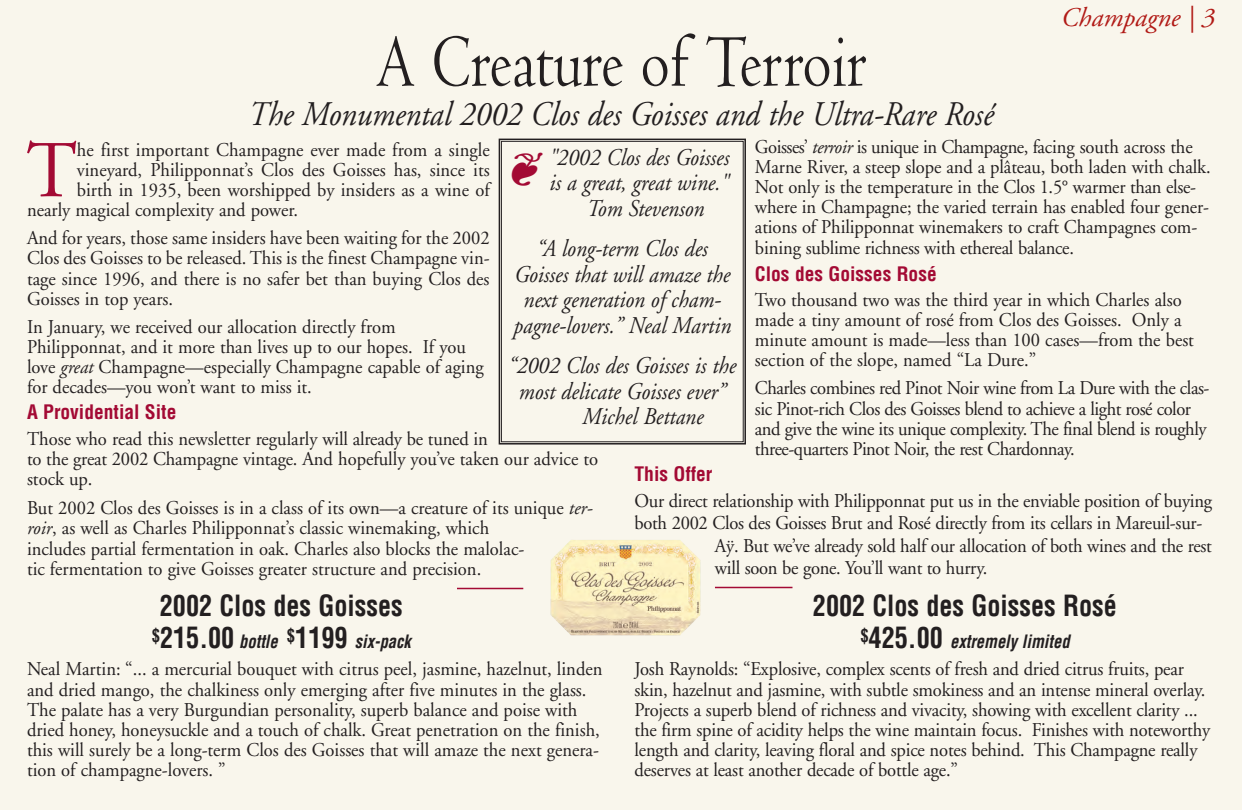
<style>
.page{position:relative;width:1242px;height:810px;background:#f9f6ec}
.page>*{position:absolute;margin:0;border:0;box-sizing:border-box;transform-origin:0 0}
.t1{font:80.55px "Adobe Garamond";color:#a30a34;scale:.95 1}
.t2{font:78px "Centaur";color:#231f20;scale:.8 1}
.t3{font:italic 45px "Monotype Sorts";color:#a30a34}
.t4{font:italic 34.5px "Adobe Garamond";color:#231f20;scale:.9 1}
.t5{font:700 condensed 28.5px "Helvetica";color:#231f20;scale:.92 1}
.t6{font:italic 27px "Adobe Garamond";color:#b11a16}
.t7{font:italic 24px/25.5px "Adobe Garamond";color:#231f20;text-align:center;scale:.9 1}
.t8{font:19.5px/20.2px "Adobe Garamond";letter-spacing:-.005em;color:#231f20;scale:.95 1}
.t9{font:19.5px/20.2px "Adobe Garamond";letter-spacing:-.025em;color:#231f20;scale:.95 1}
.t10{font:700 condensed 19.5px "Helvetica";color:#a30a34}
.t11{font:italic 700 condensed 18px "Helvetica";color:#231f20;scale:.92 1}
.s1{font-style:italic}
.s2{font-style:normal;font-size:28.5px}
</style>
<div class="page">
<img style="left:550px;top:540px;width:150px;height:95px">
<div style="left:499px;top:139px;width:247px;height:306px;border:2px solid #231f20"></div>
<div style="left:501px;top:141px;width:242px;height:301px;border:1px solid #231f20"></div>
<hr style="left:457px;top:588px;width:66px;height:1px;background:#a30a34">
<hr style="left:715px;top:587px;width:77px;height:1px;background:#a30a34">
<h2 class="t2" style="left:376px;top:19px;width:615px">A Creature of Terroir</h2>
<h3 class="t4" style="left:248px;top:100px;width:830px">The Monumental 2002 Clos des Goisses and the Ultra-Rare Rosé</h3>
<h3 class="t6" style="left:1061px;top:7px;width:155px">Champagne | 3</h3>
<p class="t8" style="left:755px;top:138px;width:481px">Goisses’ <span class="s1">terroir</span> is unique in Champagne, facing south across the Marne River, a steep slope and a plâteau, both laden with chalk.<br>Not only is the temperature in the Clos 1.5° warmer than else&shy;where in Champagne; the varied terrain has enabled four gener&shy;ations of Philipponnat winemakers to craft Champagnes com&shy;bining sublime richness with ethereal balance.</p>
<p class="t10" style="left:755px;top:262px;width:183px">Clos des Goisses Rosé</p>
<p class="t8" style="left:755px;top:291px;width:464px">Two thousand two was the third year in which Charles also made a tiny amount of rosé from Clos des Goisses. Only a minute amount is made—less than 100 cases—from the best section of the slope, named “La Dure.”</p>
<p class="t9" style="left:755px;top:380px;width:480px">Charles combines red Pinot Noir wine from La Dure with the clas&shy;sic Pinot-rich Clos des Goisses blend to achieve a light rosé color and give the wine its unique complexity. The final blend is roughly three-quarters Pinot Noir, the rest Chardonnay.</p>
<h1 class="t1" style="left:27px;top:139px;width:55px">T</h1>
<p class="t8" style="left:77px;top:141px;width:436px">he first important Champagne ever made from a single</p>
<p class="t7" style="left:549px;top:147px;width:202px">"2002 Clos des Goisses is a great, great wine."<br>Tom Stevenson</p>
<p class="t7" style="left:513px;top:238px;width:243px">“A long-term Clos des<br>Goisses that will amaze the next generation of cham&shy;pagne-lovers.” Neal Martin</p>
<p class="t7" style="left:508px;top:355px;width:255px">“2002 Clos des Goisses is the</p>
<p class="t7" style="left:519px;top:381px;width:231px">most delicate Goisses ever”</p>
<p class="t7" style="left:583px;top:406px;width:136px">Michel Bettane</p>
<h3 class="t3" style="left:505px;top:149px;width:43px">¦</h3>
<p class="t8" style="left:77px;top:161px;width:436px">vineyard, Philipponnat’s Clos des Goisses has, since its</p>
<p class="t8" style="left:77px;top:182px;width:436px">birth in 1935, been worshipped by insiders as a wine of</p>
<p class="t8" style="left:27px;top:202px;width:287px">nearly magical complexity and power.</p>
<p class="t8" style="left:27px;top:230px;width:489px;text-align:justify">And for years, those same insiders have been waiting for the 2002<br>Clos des Goisses to be released. This is the finest Champagne vin&shy;tage since 1996, and there is no safer bet than buying Clos des Goisses in top years.</p>
<p class="t8" style="left:27px;top:318px;width:482px">In January, we received our allocation directly from Philipponnat, and it more than lives up to our hopes. If you love <span class="s1">great</span> Champagne—especially Champagne capable of aging for decades—you won’t want to miss it.</p>
<p class="t10" style="left:27px;top:400px;width:151px">A Providential Site</p>
<p class="t8" style="left:27px;top:430px;width:603px">Those who read this newsletter regularly will already be tuned in<br>to the great 2002 Champagne vintage. And hopefully you’ve taken our advice to stock up.</p>
<p class="t8" style="left:27px;top:500px;width:596px">But 2002 Clos des Goisses is in a class of its own—a creature of its unique <span class="s1">ter&shy;roir</span>, as well as Charles Philipponnat’s classic winemaking, which<br>includes partial fermentation in oak. Charles also blocks the malolac-<br>tic fermentation to give Goisses greater structure and precision.</p>
<p class="t10" style="left:635px;top:462px;width:79px">This Offer</p>
<p class="t8" style="left:635px;top:493px;width:609px">Our direct relationship with Philipponnat put us in the enviable position of buying</p>
<p class="t8" style="left:635px;top:515px;width:599px">both 2002 Clos des Goisses Brut and Rosé directly from its cellars in Mareuil-sur-</p>
<p class="t8" style="left:715px;top:537px;width:525px">Aÿ. But we’ve already sold half our allocation of both wines and the rest</p>
<p class="t8" style="left:715px;top:559px;width:288px">will soon be gone. You’ll want to hurry.</p>
<h3 class="t5" style="left:160px;top:588px;width:266px">2002 Clos des Goisses</h3>
<p class="t11" style="left:152px;top:630px;width:287px"><sup>$</sup> <span class="s2">2 1 5 . 0 0</span> bottle <sup>$</sup> <span class="s2">1 1 9 9</span> six-pack</p>
<p class="t8" style="left:27px;top:661px;width:607px">Neal Martin: “... a mercurial bouquet with citrus peel, jasmine, hazelnut, linden and dried mango, the chalkiness only emerging after five minutes in the glass.<br>The palate has a very Burgundian personality, superb balance and poise with dried honey, honeysuckle and a touch of chalk. Great penetration on the finish, this will surely be a long-term Clos des Goisses that will amaze the next genera&shy;tion of champagne-lovers. ”</p>
<h3 class="t5" style="left:813px;top:588px;width:332px">2002 Clos des Goisses Rosé</h3>
<p class="t11" style="left:860px;top:630px;width:233px"><sup>$</sup> <span class="s2">4 2 5 . 0 0</span> extremely limited</p>
<p class="t8" style="left:635px;top:661px;width:608px">Josh Raynolds: “Explosive, complex scents of fresh and dried citrus fruits, pear skin, hazelnut and jasmine, with subtle smokiness and an intense mineral overlay.<br>Projects a superb blend of richness and vivacity, showing with excellent clarity ... the firm spine of acidity helps the wine maintain focus. Finishes with noteworthy length and clarity, leaving floral and spice notes behind. This Champagne really deserves at least another decade of bottle age.”</p>
</div>
